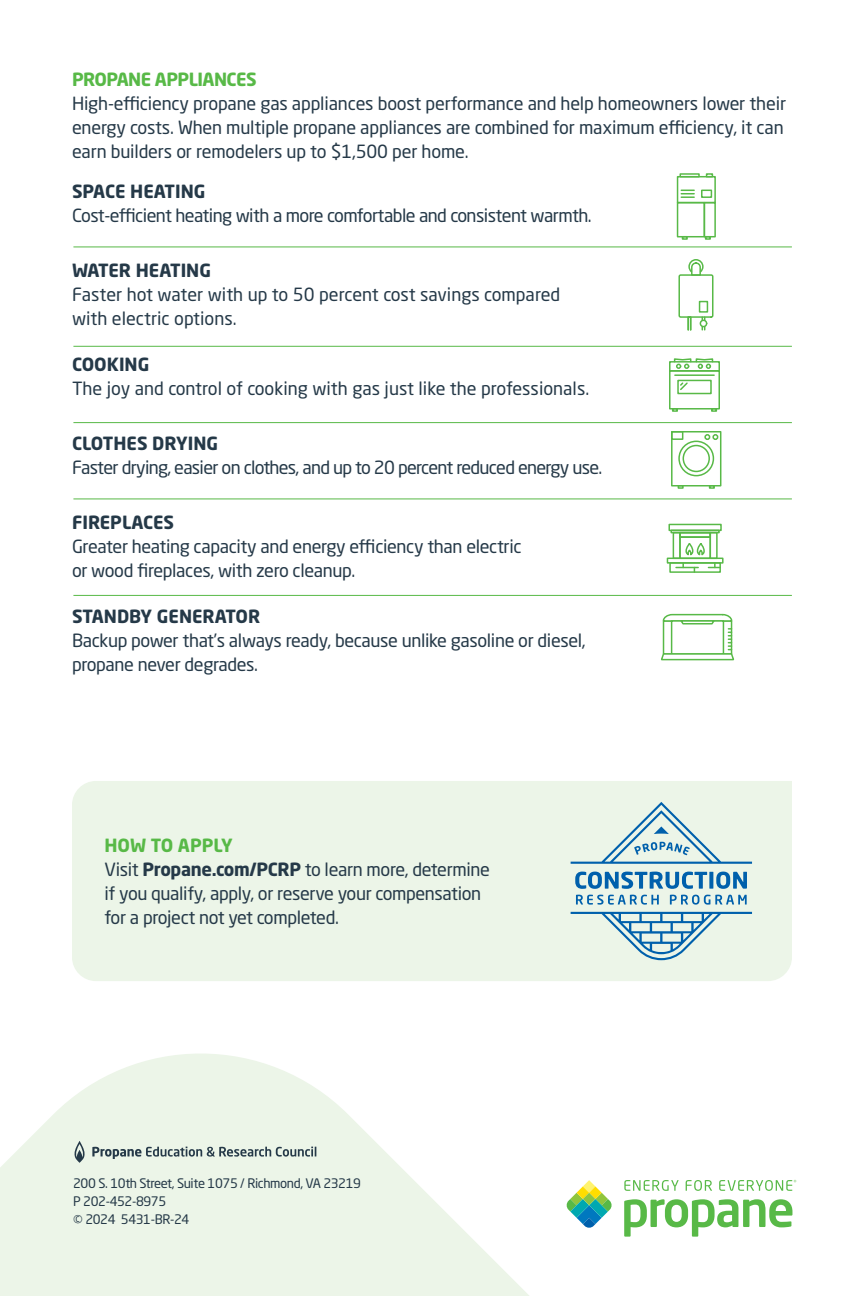
<style>
.page{position:relative;width:864px;height:1296px;background:#fff}
.page>*{position:absolute;margin:0;border:0;box-sizing:border-box;transform-origin:0 0}
.t1{font:18px/24px "Neo Sans W1 G";letter-spacing:-.02em;color:#253948}
.t2{font:18px/24px "Neo Sans W1 G";color:#253948}
.t3{font:700 18px "Neo Sans W1 G";color:#253948}
.t4{font:18px "Neo Sans W1 G";letter-spacing:-.04em;color:#253948}
.t5{font:700 18px "Neo Sans W1 G";letter-spacing:-.03em;color:#58b947}
.t6{font:13px/18px "Neo Sans W1 G";letter-spacing:-.03em;color:#253948}
.s1{font-weight:700;color:#58b947}
.s2{font-weight:700}
</style>
<div class="page">
<svg style="left:0;top:1053px;width:686px;height:243px;fill:#ecf5e8"></svg>
<div style="left:72px;top:781px;width:720px;height:200px;background:#ecf5e8"></div>
<svg style="left:75px;top:1141px;width:11px;height:22px"></svg>
<svg style="left:92px;top:1147px;width:224px;height:12px;background:#aab7b3"></svg>
<svg style="left:566px;top:1180px;width:46px;height:48px"></svg>
<svg style="left:624px;top:1199px;width:168px;height:38px"></svg>
<svg style="left:624px;top:1180px;width:55px;height:11px"></svg>
<svg style="left:686px;top:1180px;width:26px;height:11px"></svg>
<svg style="left:719px;top:1180px;width:77px;height:11px"></svg>
<hr style="left:73px;top:247px;width:719px;height:1px;background:#58b947">
<hr style="left:73px;top:346px;width:719px;height:1px;background:#58b947">
<hr style="left:73px;top:422px;width:719px;height:1px;background:#58b947">
<hr style="left:73px;top:499px;width:719px;height:1px;background:#58b947">
<hr style="left:73px;top:595px;width:719px;height:1px;background:#58b947">
<div style="left:671px;top:431px;width:50px;height:55px;border:2px solid #58b947"></div>
<div style="left:671px;top:431px;width:12px;height:9px;border:2px solid #58b947"></div>
<svg style="left:678px;top:434px;width:40px;height:43px"></svg>
<svg style="left:678px;top:485px;width:6px;height:4px"></svg>
<svg style="left:709px;top:485px;width:6px;height:4px"></svg>
<div style="left:669px;top:361px;width:51px;height:11px;border:2px solid #58b947"></div>
<div style="left:669px;top:370px;width:51px;height:40px;border:2px solid #58b947"></div>
<hr style="left:675px;top:374px;width:39px;height:2px;background:#58b947">
<svg style="left:673px;top:358px;width:41px;height:11px"></svg>
<div style="left:677px;top:380px;width:35px;height:14px;border:2px solid #58b947"></div>
<svg style="left:679px;top:381px;width:10px;height:11px"></svg>
<svg style="left:672px;top:408px;width:6px;height:4px"></svg>
<svg style="left:711px;top:408px;width:6px;height:4px"></svg>
<svg style="left:688px;top:259px;width:16px;height:15px"></svg>
<div style="left:687px;top:316px;width:4px;height:15px;border:2px solid #58b947"></div>
<div style="left:700px;top:320px;width:7px;height:7px;border:2px solid #58b947;border-radius:50%"></div>
<div style="left:678px;top:274px;width:35px;height:44px;border:2px solid #58b947"></div>
<div style="left:699px;top:301px;width:9px;height:12px;border:2px solid #58b947"></div>
<div style="left:679px;top:532px;width:32px;height:6px;border:2px solid #58b947"></div>
<div style="left:673px;top:532px;width:8px;height:27px;border:2px solid #58b947"></div>
<div style="left:710px;top:532px;width:8px;height:27px;border:2px solid #58b947"></div>
<div style="left:670px;top:530px;width:50px;height:3px;border:2px solid #58b947"></div>
<div style="left:668px;top:524px;width:54px;height:7px;border:2px solid #58b947"></div>
<div style="left:669px;top:562px;width:52px;height:11px;border:2px solid #58b947"></div>
<svg style="left:676px;top:564px;width:22px;height:8px"></svg>
<svg style="left:708px;top:564px;width:12px;height:4px"></svg>
<div style="left:679px;top:536px;width:32px;height:23px;border:2px solid #58b947"></div>
<div style="left:667px;top:558px;width:57px;height:6px;border:2px solid #58b947"></div>
<svg style="left:685px;top:543px;width:20px;height:13px"></svg>
<div style="left:680px;top:173px;width:20px;height:4px;border:2px solid #58b947"></div>
<svg style="left:706px;top:173px;width:7px;height:3px"></svg>
<div style="left:677px;top:176px;width:39px;height:27px;border:2px solid #58b947"></div>
<div style="left:677px;top:202px;width:28px;height:35px;border:2px solid #58b947"></div>
<div style="left:704px;top:202px;width:12px;height:35px;border:2px solid #58b947"></div>
<div style="left:701px;top:190px;width:11px;height:8px;border:2px solid #58b947"></div>
<svg style="left:681px;top:190px;width:13px;height:8px"></svg>
<svg style="left:682px;top:236px;width:6px;height:4px"></svg>
<svg style="left:705px;top:236px;width:6px;height:4px"></svg>
<svg style="left:661px;top:613px;width:74px;height:48px"></svg>
<svg style="left:571px;top:802px;width:181px;height:62px;background:#cee2e0"></svg>
<svg style="left:571px;top:912px;width:181px;height:48px;background:#c0d9dd"></svg>
<svg style="left:575px;top:872px;width:132px;height:17px;background:#76aac9"></svg>
<svg style="left:709px;top:872px;width:4px;height:17px"></svg>
<svg style="left:716px;top:872px;width:31px;height:17px"></svg>
<svg style="left:576px;top:895px;width:83px;height:10px"></svg>
<svg style="left:670px;top:895px;width:77px;height:10px"></svg>
<p class="t5" style="left:72px;top:68px;width:186px">PROPANE APPLIANCES</p>
<p class="t1" style="left:72px;top:91px;width:716px">High-efficiency propane gas appliances boost performance and help homeowners lower their energy costs. When multiple propane appliances are combined for maximum efficiency, it can earn builders or remodelers up to $1,500 per home.</p>
<p class="t3" style="left:72px;top:180px;width:135px">SPACE HEATING</p>
<p class="t1" style="left:72px;top:203px;width:521px">Cost-efficient heating with a more comfortable and consistent warmth.</p>
<p class="t3" style="left:72px;top:259px;width:141px">WATER HEATING</p>
<p class="t2" style="left:72px;top:282px;width:490px">Faster hot water with up to 50 percent cost savings compared with electric options.</p>
<p class="t3" style="left:72px;top:353px;width:79px">COOKING</p>
<p class="t2" style="left:72px;top:376px;width:519px">The joy and control of cooking with gas just like the professionals.</p>
<p class="t3" style="left:72px;top:432px;width:148px">CLOTHES DRYING</p>
<p class="t4" style="left:72px;top:456px;width:532px">Faster drying, easier on clothes, and up to 20 percent reduced energy use.</p>
<p class="t3" style="left:72px;top:511px;width:104px">FIREPLACES</p>
<p class="t1" style="left:72px;top:534px;width:451px">Greater heating capacity and energy efficiency than electric or wood fireplaces, with zero cleanup.</p>
<p class="t3" style="left:72px;top:605px;width:190px">STANDBY GENERATOR</p>
<p class="t1" style="left:72px;top:628px;width:515px">Backup power that’s always ready, because unlike gasoline or diesel, propane never degrades.</p>
<p class="t1" style="left:105px;top:833px;width:387px"><span class="s1">HOW TO APPLY<br></span>Visit <span class="s2">Propane.com/PCRP</span> to learn more, determine if you qualify, apply, or reserve your compensation for a project not yet completed.</p>
<p class="t6" style="left:73px;top:1174px;width:289px">200 S. 10th Street, Suite 1075 / Richmond, VA 23219<br>P 202-452-8975<br>© 2024 5431-BR-24</p>
</div>
